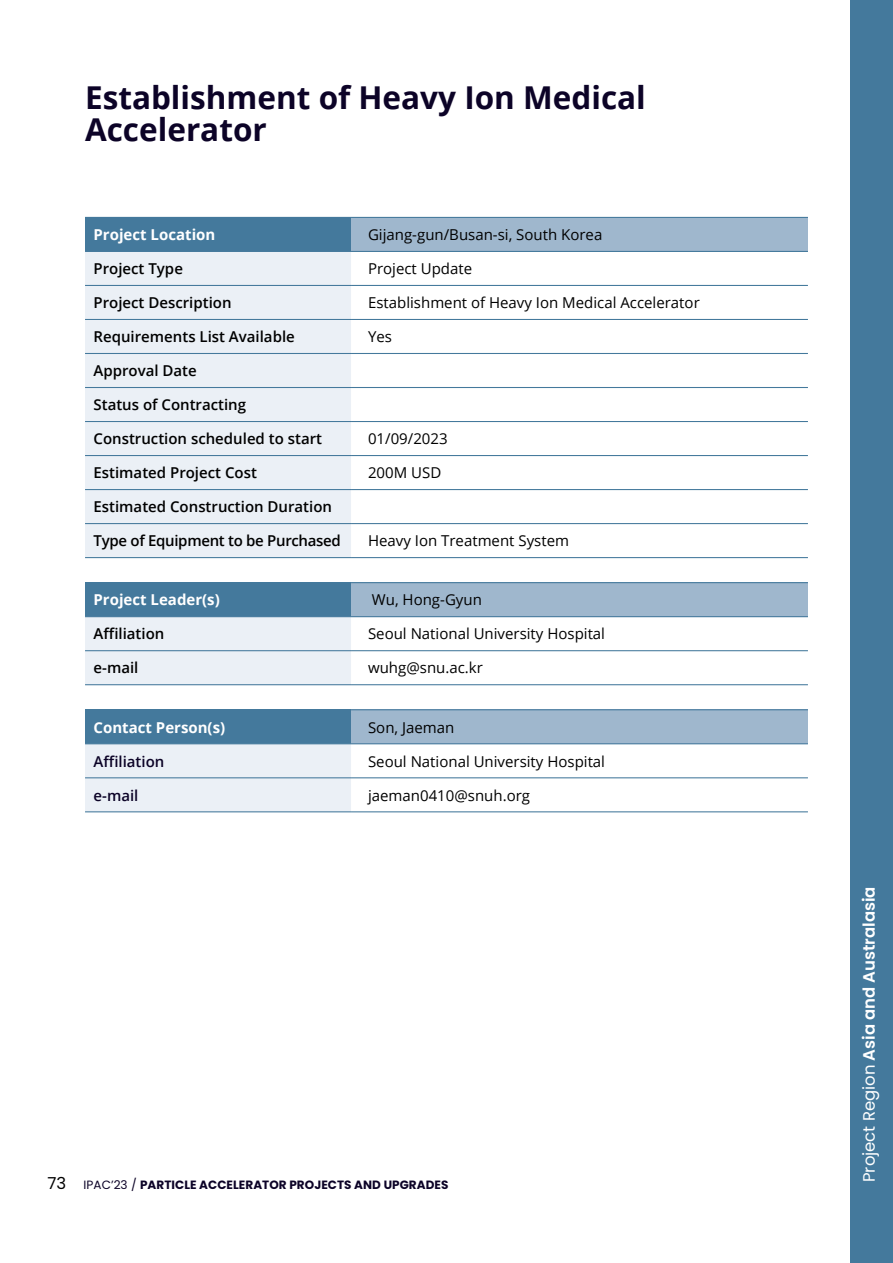
<style>
.page{position:relative;width:893px;height:1263px;background:#fff}
.page>*{position:absolute;margin:0;border:0;box-sizing:border-box;transform-origin:0 0}
.t1{font:700 31.5px/31.5px "Open Sans";color:#0c0327}
.t2{font:600 16.5px "Poppins";color:#fff}
.t3{font:15px "Open Sans";color:#000}
.t4{font:600 15px "Open Sans";color:#000}
.t5{font:700 15px "Open Sans";color:#fff}
.t6{font:600 15px "Open Sans";letter-spacing:-.02em;color:#000}
.t7{font:600 15px "Open Sans";color:#0c0327}
.t8{font:700 12px "Poppins";letter-spacing:.005em;color:#0c0327}
.s1{font-weight:400;font-size:16.5px;color:#000}
.s2{font-weight:400}
</style>
<div class="page">
<div style="left:850px;top:0;width:43px;height:1263px;background:#44799c"></div>
<div style="left:85px;top:217px;width:266px;height:34px;background:#44799c"></div>
<div style="left:351px;top:217px;width:457px;height:34px;background:#9fb7cd"></div>
<div style="left:85px;top:252px;width:266px;height:305px;background:#ebf0f6"></div>
<hr style="left:351px;top:217px;width:457px;height:1px;background:#44799c">
<hr style="left:85px;top:251px;width:266px;height:1px;background:#44799c">
<hr style="left:351px;top:251px;width:457px;height:1px;background:#44799c">
<hr style="left:85px;top:285px;width:266px;height:1px;background:#44799c">
<hr style="left:351px;top:285px;width:457px;height:1px;background:#44799c">
<hr style="left:85px;top:319px;width:266px;height:1px;background:#44799c">
<hr style="left:351px;top:319px;width:457px;height:1px;background:#44799c">
<hr style="left:85px;top:353px;width:266px;height:1px;background:#44799c">
<hr style="left:351px;top:353px;width:457px;height:1px;background:#44799c">
<hr style="left:85px;top:387px;width:266px;height:1px;background:#44799c">
<hr style="left:351px;top:387px;width:457px;height:1px;background:#44799c">
<hr style="left:85px;top:421px;width:266px;height:1px;background:#44799c">
<hr style="left:351px;top:421px;width:457px;height:1px;background:#44799c">
<hr style="left:85px;top:455px;width:266px;height:1px;background:#44799c">
<hr style="left:351px;top:455px;width:457px;height:1px;background:#44799c">
<hr style="left:85px;top:489px;width:266px;height:1px;background:#44799c">
<hr style="left:351px;top:489px;width:457px;height:1px;background:#44799c">
<hr style="left:85px;top:523px;width:266px;height:1px;background:#44799c">
<hr style="left:351px;top:523px;width:457px;height:1px;background:#44799c">
<hr style="left:85px;top:557px;width:266px;height:1px;background:#44799c">
<hr style="left:351px;top:557px;width:457px;height:1px;background:#44799c">
<div style="left:85px;top:583px;width:266px;height:34px;background:#44799c"></div>
<div style="left:351px;top:583px;width:457px;height:34px;background:#9fb7cd"></div>
<div style="left:85px;top:617px;width:266px;height:67px;background:#ebf0f6"></div>
<hr style="left:85px;top:582px;width:266px;height:1px;background:#44799c">
<hr style="left:351px;top:582px;width:457px;height:1px;background:#44799c">
<hr style="left:351px;top:616px;width:457px;height:1px;background:#44799c">
<hr style="left:85px;top:650px;width:266px;height:1px;background:#44799c">
<hr style="left:351px;top:650px;width:457px;height:1px;background:#44799c">
<hr style="left:85px;top:684px;width:266px;height:1px;background:#44799c">
<hr style="left:351px;top:684px;width:457px;height:1px;background:#44799c">
<div style="left:85px;top:710px;width:266px;height:34px;background:#44799c"></div>
<div style="left:351px;top:710px;width:457px;height:34px;background:#9fb7cd"></div>
<div style="left:85px;top:744px;width:266px;height:67px;background:#ebf0f6"></div>
<hr style="left:85px;top:709px;width:266px;height:1px;background:#44799c">
<hr style="left:351px;top:709px;width:457px;height:1px;background:#44799c">
<hr style="left:351px;top:743px;width:457px;height:1px;background:#44799c">
<hr style="left:351px;top:777px;width:457px;height:1px;background:#44799c">
<hr style="left:351px;top:811px;width:457px;height:1px;background:#44799c">
<hr style="left:85px;top:777px;width:266px;height:1px;background:#44799c">
<hr style="left:85px;top:811px;width:266px;height:1px;background:#44799c">
<h1 class="t1" style="left:85px;top:81px;width:562px">Establishment of Heavy Ion Medical<br>Accelerator</h1>
<p class="t5" style="left:94px;top:224px;width:123px">Project Location</p>
<p class="t3" style="left:368px;top:224px;width:236px">Gijang-gun/Busan-si, South Korea</p>
<p class="t4" style="left:94px;top:258px;width:91px">Project Type</p>
<p class="t3" style="left:368px;top:258px;width:106px">Project Update</p>
<p class="t4" style="left:94px;top:292px;width:140px">Project Description</p>
<p class="t3" style="left:368px;top:292px;width:333px">Establishment of Heavy Ion Medical Accelerator</p>
<p class="t4" style="left:94px;top:326px;width:203px">Requirements List Available</p>
<p class="t3" style="left:368px;top:326px;width:25px">Yes</p>
<p class="t4" style="left:94px;top:360px;width:105px">Approval Date</p>
<p class="t4" style="left:94px;top:394px;width:154px">Status of Contracting</p>
<p class="t4" style="left:94px;top:429px;width:230px">Construction scheduled to start</p>
<p class="t3" style="left:368px;top:429px;width:81px">01/09/2023</p>
<p class="t4" style="left:94px;top:463px;width:165px">Estimated Project Cost</p>
<p class="t3" style="left:368px;top:463px;width:75px">200M USD</p>
<p class="t4" style="left:94px;top:497px;width:240px">Estimated Construction Duration</p>
<p class="t6" style="left:94px;top:531px;width:249px">Type of Equipment to be Purchased</p>
<p class="t3" style="left:368px;top:531px;width:202px">Heavy Ion Treatment System</p>
<p class="t5" style="left:94px;top:589px;width:128px">Project Leader(s)</p>
<p class="t3" style="left:372px;top:590px;width:111px">Wu, Hong-Gyun</p>
<p class="t4" style="left:94px;top:624px;width:72px">Affiliation</p>
<p class="t3" style="left:368px;top:624px;width:239px">Seoul National University Hospital</p>
<p class="t4" style="left:94px;top:658px;width:46px">e-mail</p>
<p class="t3" style="left:368px;top:658px;width:116px">wuhg@snu.ac.kr</p>
<p class="t5" style="left:94px;top:716px;width:133px">Contact Person(s)</p>
<p class="t3" style="left:368px;top:717px;width:88px">Son, Jaeman</p>
<p class="t7" style="left:94px;top:751px;width:72px">Affiliation</p>
<p class="t3" style="left:368px;top:751px;width:239px">Seoul National University Hospital</p>
<p class="t7" style="left:94px;top:785px;width:46px">e-mail</p>
<p class="t3" style="left:368px;top:785px;width:164px">jaeman0410@snuh.org</p>
<p class="t8" style="left:48px;top:1178px;width:402px"><span class="s1">73</span> <span class="s2">IPAC’23 /</span> PARTICLE ACCELERATOR PROJECTS AND UPGRADES</p>
<p class="t2" style="left:859px;top:1182px;width:297px;rotate:-90deg"><span class="s2">Project Region</span> Asia and Australasia</p>
</div>
